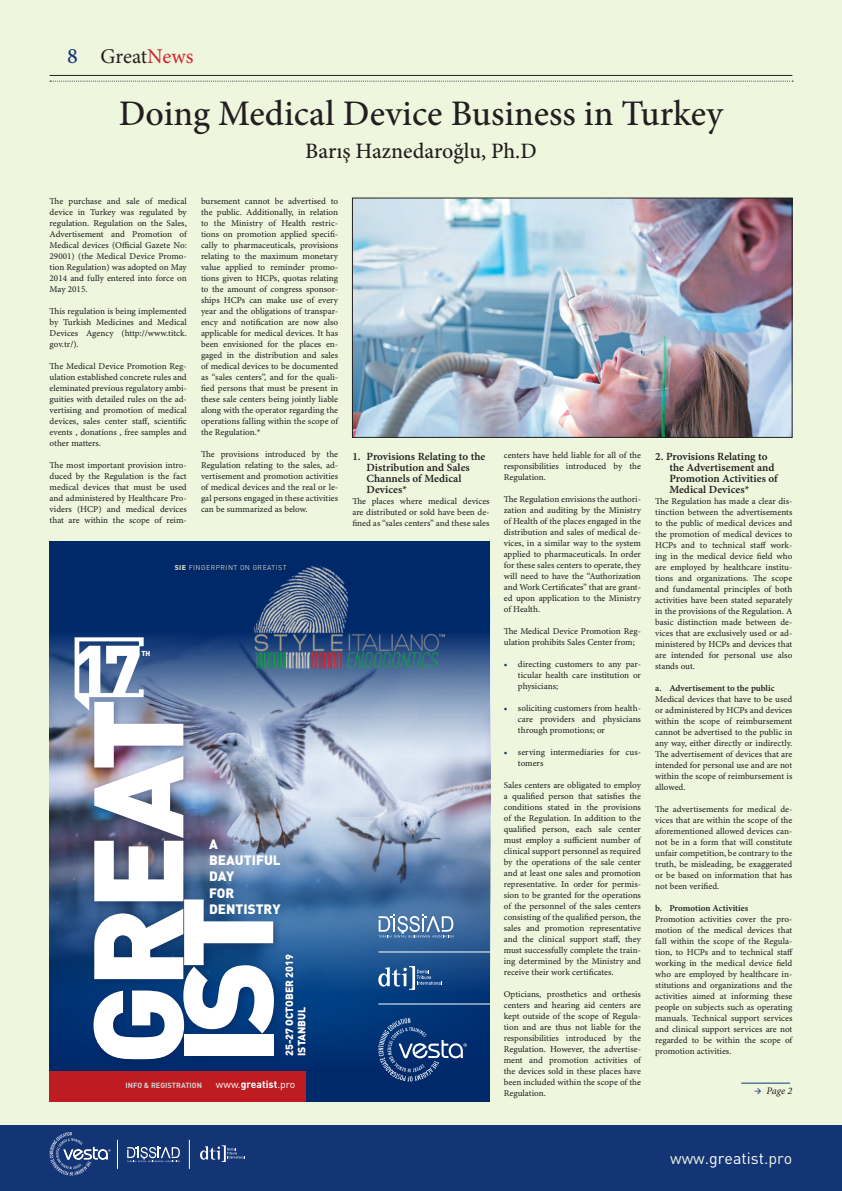
<style>
.page{position:relative;width:842px;height:1191px;background:#eff6de}
.page>*{position:absolute;margin:0;border:0;box-sizing:border-box;transform-origin:0 0}
.t1{font:900 125.1px "DIN";letter-spacing:-.05em;color:#fff}
.t2{font:900 68.7px "DIN";color:#fff}
.t3{font:500 36px "Minion Pro";color:#231f20}
.t4{font:500 22px "Minion Pro";color:#231f20}
.t5{font:22px "Minion Pro Medium Capt";color:#133576}
.t6{font:21px "Minion Pro";letter-spacing:-.005em;color:#231f20}
.t7{font:16px "DINFF";color:#eff6de}
.t8{font:900 13.5px "DIN";color:#fff}
.t9{font:11px/11px "Minion Pro Semibold Capt";color:#231f20}
.t10{font:900 10.5px/12.6px "DIN";color:#fff}
.t11{font:10.4px "DIN";color:#fff}
.t12{font:10px "Minion Pro It Capt";color:#231f20}
.t13{font:9px/11px "Minion Pro Capt";color:#231f20;text-align:justify}
.t14{font:9px "Minion Pro Semibold Capt";color:#231f20}
.t15{font:700 7.5px "DIN";color:#d1d2d4}
.t16{font:900 7.1px "DIN";color:#fff}
.t17{font:7px "DIN";letter-spacing:.06em;color:#d0ccc1}
.s1{color:#d1232a}
.s2{font-weight:900}
.s3{font-weight:700}
.s4{color:#133576}
.s5{color:#fff}
</style>
<div class="page">
<hr style="left:50px;top:75px;width:742px;height:1px;background:#231f20">
<svg style="left:50px;top:81px;width:743px;height:1px"></svg>
<div style="left:0;top:1125px;width:842px;height:66px;background:#133576"></div>
<svg style="left:127px;top:1146px;width:53px;height:16px"></svg>
<svg style="left:50px;top:1132px;width:60px;height:43px"></svg>
<svg style="left:117px;top:1139px;width:1px;height:29px"></svg>
<svg style="left:189px;top:1139px;width:1px;height:29px"></svg>
<svg style="left:200px;top:1145px;width:45px;height:17px"></svg>
<img style="left:49px;top:789px;width:441px;height:203px">
<svg style="left:49px;top:541px;width:441px;height:248px;background:#4f6c99"></svg>
<div style="left:49px;top:992px;width:441px;height:109px;background:linear-gradient(to bottom,#033d80,#012464)"></div>
<svg style="left:378px;top:914px;width:75px;height:23px;background:#7496bc"></svg>
<svg style="left:378px;top:1018px;width:89px;height:63px;background:#234a83"></svg>
<hr style="left:378px;top:951px;width:112px;height:1px;background:#fff">
<hr style="left:378px;top:1003px;width:112px;height:1px;background:#fff">
<svg style="left:378px;top:966px;width:64px;height:24px;background:#446fa1"></svg>
<svg style="left:75px;top:637px;width:69px;height:73px;background:#647da5"></svg>
<div style="left:89px;top:697px;width:194px;height:370px;background:#111341;opacity:.35"></div>
<div style="left:283px;top:952px;width:26px;height:107px;background:#111341;opacity:.35"></div>
<div style="left:173px;top:563px;width:117px;height:11px;background:#002767"></div>
<img style="left:252px;top:563px;width:192px;height:105px">
<div style="left:49px;top:1071px;width:256px;height:30px;background:#bf1c21"></div>
<hr style="left:741px;top:1083px;width:49px;height:1px;background:#133576">
<img style="left:354px;top:200px;width:436px;height:235px">
<div style="left:352px;top:198px;width:440px;height:239px;border:1px solid #231f20"></div>
<p class="t5" style="left:67px;top:43px;width:12px">8</p>
<p class="t6" style="left:101px;top:42px;width:94px">Great<span class="s1">News</span></p>
<p class="t3" style="left:119px;top:90px;width:606px">Doing Medical Device Business in Turkey</p>
<p class="t4" style="left:305px;top:136px;width:233px">Barış Haznedaroğlu, Ph.D</p>
<p class="t13" style="left:50px;top:196px;width:139px">The purchase and sale of medical device in Turkey was regulated by regulation. Regulation on the Sales, Advertisement and Promotion of Medical devices (Official Gazete No:<br>29001) (the Medical Device Promo&shy;tion Regulation) was adopted on May 2014 and fully entered into force on May 2015.</p>
<p class="t13" style="left:50px;top:306px;width:139px">This regulation is being implemented by Turkish Medicines and Medical Devices Agency (http://www.titck. gov.tr/).</p>
<p class="t13" style="left:50px;top:361px;width:139px">The Medical Device Promotion Reg&shy;ulation established concrete rules and eleminated previous regulatory ambi&shy;guities with detailed rules on the ad&shy;vertising and promotion of medical devices, sales center staff, scientific events , donations , free samples and other matters.</p>
<p class="t13" style="left:50px;top:460px;width:139px">The most important provision intro&shy;duced by the Regulation is the fact medical devices that must be used and administered by Healthcare Pro&shy;viders (HCP) and medical devices that are within the scope of reim-</p>
<p class="t13" style="left:201px;top:196px;width:139px">bursement cannot be advertised to the public. Additionally, in relation to the Ministry of Health restric&shy;tions on promotion applied specifi&shy;cally to pharmaceuticals, provisions relating to the maximum monetary value applied to reminder promo&shy;tions given to HCPs, quotas relating to the amount of congress sponsor&shy;ships HCPs can make use of every year and the obligations of transpar&shy;ency and notification are now also applicable for medical devices. It has been envisioned for the places en&shy;gaged in the distribution and sales of medical devices to be documented as “sales centers”, and for the quali&shy;fied persons that must be present in these sale centers being jointly liable along with the operator regarding the operations falling within the scope of the Regulation.*</p>
<p class="t13" style="left:201px;top:449px;width:139px">The provisions introduced by the Regulation relating to the sales, ad&shy;vertisement and promotion activities of medical devices and the real or le&shy;gal persons engaged in these activities can be summarized as below.</p>
<p class="t9" style="left:367px;top:451px;width:120px;text-indent:-14px">1. Provisions Relating to the<br>Distribution and Sales<br>Channels of Medical<br>Devices*</p>
<p class="t13" style="left:352px;top:496px;width:139px">The places where medical devices are distributed or sold have been de&shy;fined as “sales centers” and these sales</p>
<p class="t17" style="left:175px;top:563px;width:113px"><span class="s2">SIE</span> FINGERPRINT ON GREATIST</p>
<p class="t2" style="left:72px;top:624px;width:71px">17</p>
<p class="t1" style="left:54px;top:1065px;width:369px;rotate:-90deg">GREAT</p>
<p class="t16" style="left:141px;top:648px;width:11px">TH</p>
<p class="t8" style="left:209px;top:835px;width:10px">A</p>
<p class="t8" style="left:209px;top:851px;width:73px">BEAUTIFUL</p>
<p class="t8" style="left:209px;top:867px;width:27px">DAY</p>
<p class="t8" style="left:209px;top:883px;width:27px">FOR</p>
<p class="t8" style="left:209px;top:899px;width:73px">DENTISTRY</p>
<p class="t1" style="left:144px;top:1065px;width:171px;rotate:-90deg">IST</p>
<p class="t10" style="left:282px;top:1056px;width:103px;rotate:-90deg">25-27 OCTOBER 2019<br>ISTANBUL</p>
<p class="t15" style="left:126px;top:1080px;width:78px">INFO &amp; REGISTRATION</p>
<p class="t11" style="left:216px;top:1077px;width:81px">www.<span class="s3">greatist</span>.pro</p>
<p class="t13" style="left:504px;top:450px;width:139px">centers have held liable for all of the responsibilities introduced by the Regulation.</p>
<p class="t13" style="left:504px;top:494px;width:139px">The Regulation envisions the authori&shy;zation and auditing by the Ministry of Health of the places engaged in the distribution and sales of medical de&shy;vices, in a similar way to the system applied to pharmaceuticals. In order for these sales centers to operate, they will need to have the “Authorization and Work Certificates” that are grant&shy;ed upon application to the Ministry of Health.</p>
<p class="t13" style="left:504px;top:626px;width:139px">The Medical Device Promotion Reg&shy;ulation prohibits Sales Center from;</p>
<p class="t13" style="left:518px;top:659px;width:125px;text-indent:-14px"><span class="s4">•</span> directing customers to any par&shy;ticular health care institution or physicians;</p>
<p class="t13" style="left:518px;top:703px;width:125px;text-indent:-14px"><span class="s4">•</span> soliciting customers from health&shy;care providers and physicians through promotions; or</p>
<p class="t13" style="left:518px;top:747px;width:125px;text-indent:-14px"><span class="s4">•</span> serving intermediaries for cus&shy;tomers</p>
<p class="t13" style="left:504px;top:780px;width:139px">Sales centers are obligated to employ a qualified person that satisfies the conditions stated in the provisions of the Regulation. In addition to the qualified person, each sale center must employ a sufficient number of clinical support personnel as required by the operations of the sale center and at least one sales and promotion representative. In order for permis&shy;sion to be granted for the operations of the personnel of the sales centers consisting of the qualified person, the sales and promotion representative and the clinical support staff, they must successfully complete the train&shy;ing determined by the Ministry and receive their work certificates.</p>
<p class="t13" style="left:504px;top:989px;width:139px">Opticians, prosthetics and orthesis centers and hearing aid centers are kept outside of the scope of Regula&shy;tion and are thus not liable for the responsibilities introduced by the Regulation. However, the advertise&shy;ment and promotion activities of the devices sold in these places have been included within the scope of the Regulation.</p>
<p class="t9" style="left:669px;top:451px;width:110px;text-indent:-14px">2. Provisions Relating to the Advertisement and<br>Promotion Activities of<br>Medical Devices*</p>
<p class="t13" style="left:655px;top:496px;width:139px">The Regulation has made a clear dis&shy;tinction between the advertisements to the public of medical devices and the promotion of medical devices to HCPs and to technical staff work&shy;ing in the medical device field who are employed by healthcare institu&shy;tions and organizations. The scope and fundamental principles of both activities have been stated separately in the provisions of the Regulation. A basic distinction made between de&shy;vices that are exclusively used or ad&shy;ministered by HCPs and devices that are intended for personal use also stands out.</p>
<p class="t14" style="left:655px;top:682px;width:121px">a. Advertisement to the public</p>
<p class="t13" style="left:655px;top:694px;width:139px">Medical devices that have to be used or administered by HCPs and devices within the scope of reimbursement cannot be advertised to the public in any way, either directly or indirectly.<br>The advertisement of devices that are intended for personal use and are not within the scope of reimbursement is allowed.</p>
<p class="t13" style="left:655px;top:804px;width:139px">The advertisements for medical de&shy;vices that are within the scope of the aforementioned allowed devices can&shy;not be in a form that will constitute unfair competition, be contrary to the truth, be misleading, be exaggerated or be based on information that has not been verified.</p>
<p class="t14" style="left:655px;top:902px;width:95px">b. Promotion Activities</p>
<p class="t13" style="left:655px;top:914px;width:140px">Promotion activities cover the pro&shy;motion of the medical devices that fall within the scope of the Regula&shy;tion, to HCPs and to technical staff working in the medical device field who are employed by healthcare in&shy;stitutions and organizations and the activities aimed at informing these people on subjects such as operating manuals. Technical support services and clinical support services are not regarded to be within the scope of promotion activities.</p>
<p class="t12" style="left:754px;top:1085px;width:40px"><span class="s4">→</span> Page 2</p>
<p class="t7" style="left:670px;top:1148px;width:124px">www.<span class="s5">greatist</span>.pro</p>
</div>
